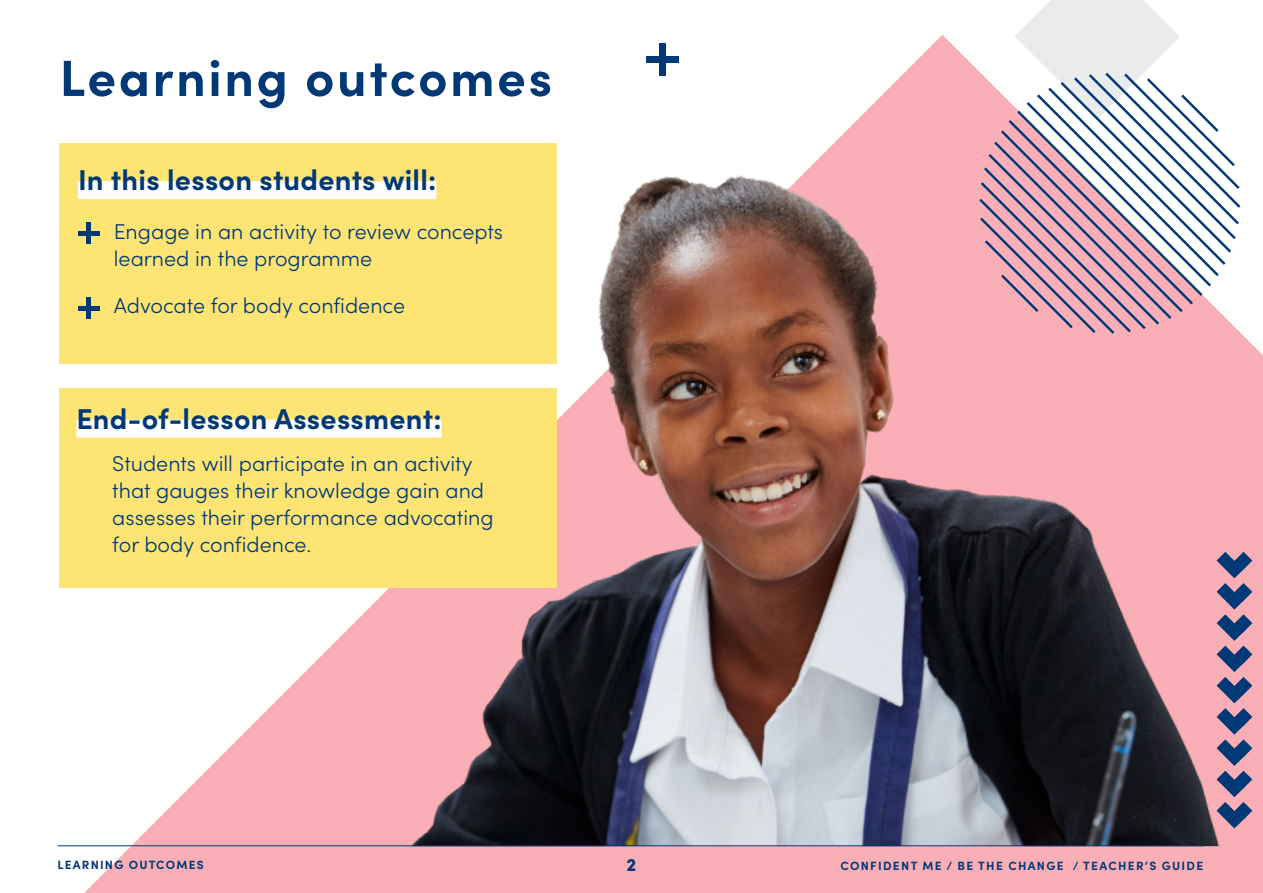
<style>
.page{position:relative;width:1263px;height:893px;background:#fff}
.page>*{position:absolute;margin:0;border:0;box-sizing:border-box;transform-origin:0 0}
.t1{font:700 51px "Sofia Pro";letter-spacing:.05em;color:#003976}
.t2{font:700 28.65px "Sofia Pro";letter-spacing:.01em;color:#003976}
.t3{font:300 21.45px/26.8px "Sofia Pro";color:#003976}
.t4{font:900 18px "Sofia Pro";color:#003976}
.t5{font:700 12px "Sofia Pro";letter-spacing:.11em;color:#003976}
</style>
<div class="page">
<svg style="left:84px;top:777px;width:1179px;height:116px;background:#f8b6bd"></svg>
<div style="left:59px;top:143px;width:498px;height:221px;background:#fee472"></div>
<div style="left:78px;top:231px;width:22px;height:5px;background:#003976"></div>
<hr style="left:87px;top:222px;width:4px;height:22px;background:#003976">
<hr style="left:78px;top:306px;width:22px;height:4px;background:#003976">
<hr style="left:87px;top:297px;width:4px;height:22px;background:#003976">
<div style="left:78px;top:181px;width:358px;height:18px;background:#fff"></div>
<div style="left:59px;top:388px;width:498px;height:200px;background:#fee472"></div>
<div style="left:76px;top:420px;width:365px;height:18px;background:#fff"></div>
<img style="left:200px;top:0;width:1063px;height:846px">
<div style="left:646px;top:56px;width:33px;height:7px;background:#003976"></div>
<div style="left:659px;top:43px;width:7px;height:32px;background:#003976"></div>
<hr style="left:58px;top:845px;width:1145px;height:1px;background:#003976">
<h1 class="t1" style="left:60px;top:39px;width:494px">Learning outcomes</h1>
<h2 class="t2" style="left:78px;top:158px;width:360px">In this lesson students will:</h2>
<p class="t3" style="left:114px;top:217px;width:391px">Engage in an activity to review concepts learned in the programme</p>
<p class="t3" style="left:114px;top:291px;width:293px">Advocate for body confidence</p>
<h2 class="t2" style="left:76px;top:397px;width:366px">End-of-lesson Assessment:</h2>
<p class="t3" style="left:112px;top:449px;width:383px">Students will participate in an activity that gauges their knowledge gain and assesses their performance advocating for body confidence.</p>
<p class="t5" style="left:58px;top:856px;width:148px">LEARNING OUTCOMES</p>
<p class="t4" style="left:626px;top:850px;width:11px">2</p>
<p class="t5" style="left:840px;top:856px;width:364px">CONFIDENT ME / BE THE CHANGE / TEACHER’S GUIDE</p>
</div>
